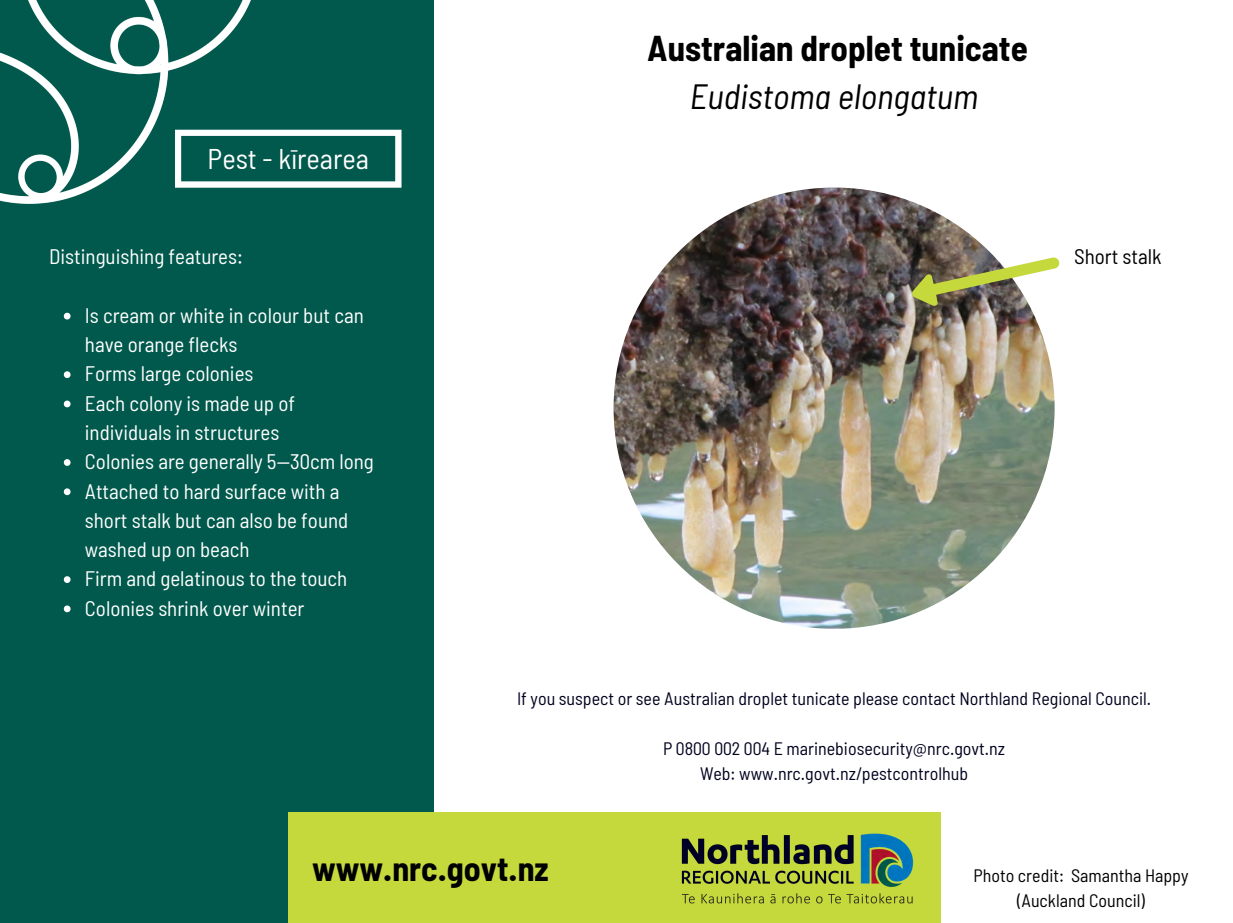
<style>
.page{position:relative;width:1233px;height:923px;background:#fff}
.page>*{position:absolute;margin:0;border:0;box-sizing:border-box;transform-origin:0 0}
.t1{font:700 semi-condensed 35.1px "Barlow";color:#000}
.t2{font:italic semi-condensed 35.1px "Barlow";color:#000}
.t3{font:700 semi-condensed 34.05px "Barlow";color:#000}
.t4{font:semi-condensed 28.5px "Barlow";color:#fff}
.t5{font:semi-condensed 21px/29.2px "Barlow";color:#fff}
.t6{font:semi-condensed 21px "Barlow";color:#000}
.t7{font:semi-condensed 18px "Barlow";color:#00001e}
.t8{font:semi-condensed 18px/24.8px "Barlow";color:#000;text-align:center}
</style>
<div class="page">
<div style="left:0;top:0;width:434px;height:922px;background:#00594c"></div>
<svg style="left:64px;top:313px;width:7px;height:6px"></svg>
<svg style="left:64px;top:371px;width:7px;height:7px"></svg>
<svg style="left:64px;top:400px;width:7px;height:7px"></svg>
<svg style="left:64px;top:459px;width:7px;height:7px"></svg>
<svg style="left:64px;top:488px;width:7px;height:7px"></svg>
<svg style="left:64px;top:576px;width:7px;height:7px"></svg>
<svg style="left:64px;top:605px;width:7px;height:7px"></svg>
<img style="left:0;top:0;width:259px;height:204px">
<img style="left:614px;top:187px;width:441px;height:441px;border-radius:50%">
<div style="left:288px;top:811px;width:653px;height:111px;background:#c5d93d"></div>
<img style="left:681px;top:833px;width:233px;height:71px">
<svg style="left:175px;top:130px;width:227px;height:58px"></svg>
<svg style="left:909px;top:246px;width:151px;height:64px"></svg>
<p class="t4" style="left:208px;top:141px;width:163px">Pest - kīrearea</p>
<p class="t5" style="left:49px;top:241px;width:195px">Distinguishing features:</p>
<p class="t5" style="left:85px;top:300px;width:280px">Is cream or white in colour but can have orange flecks</p>
<p class="t5" style="left:85px;top:359px;width:170px">Forms large colonies</p>
<p class="t5" style="left:85px;top:388px;width:212px">Each colony is made up of individuals in structures</p>
<p class="t5" style="left:85px;top:446px;width:291px">Colonies are generally 5—30cm long</p>
<p class="t5" style="left:85px;top:476px;width:265px">Attached to hard surface with a short stalk but can also be found washed up on beach</p>
<p class="t5" style="left:85px;top:563px;width:264px">Firm and gelatinous to the touch</p>
<p class="t5" style="left:85px;top:593px;width:221px">Colonies shrink over winter</p>
<p class="t1" style="left:647px;top:26px;width:382px">Australian droplet tunicate</p>
<p class="t2" style="left:690px;top:75px;width:290px">Eudistoma elongatum</p>
<p class="t6" style="left:1074px;top:244px;width:89px">Short stalk</p>
<p class="t7" style="left:517px;top:687px;width:636px">If you suspect or see Australian droplet tunicate please contact Northland Regional Council.</p>
<p class="t7" style="left:663px;top:737px;width:344px">P 0800 002 004 E marinebiosecurity@nrc.govt.nz</p>
<p class="t7" style="left:700px;top:762px;width:270px">Web: www.nrc.govt.nz/pestcontrolhub</p>
<p class="t3" style="left:312px;top:847px;width:238px">www.nrc.govt.nz</p>
<p class="t8" style="left:973px;top:863px;width:217px">Photo credit: Samantha Happy (Auckland Council)</p>
</div>
